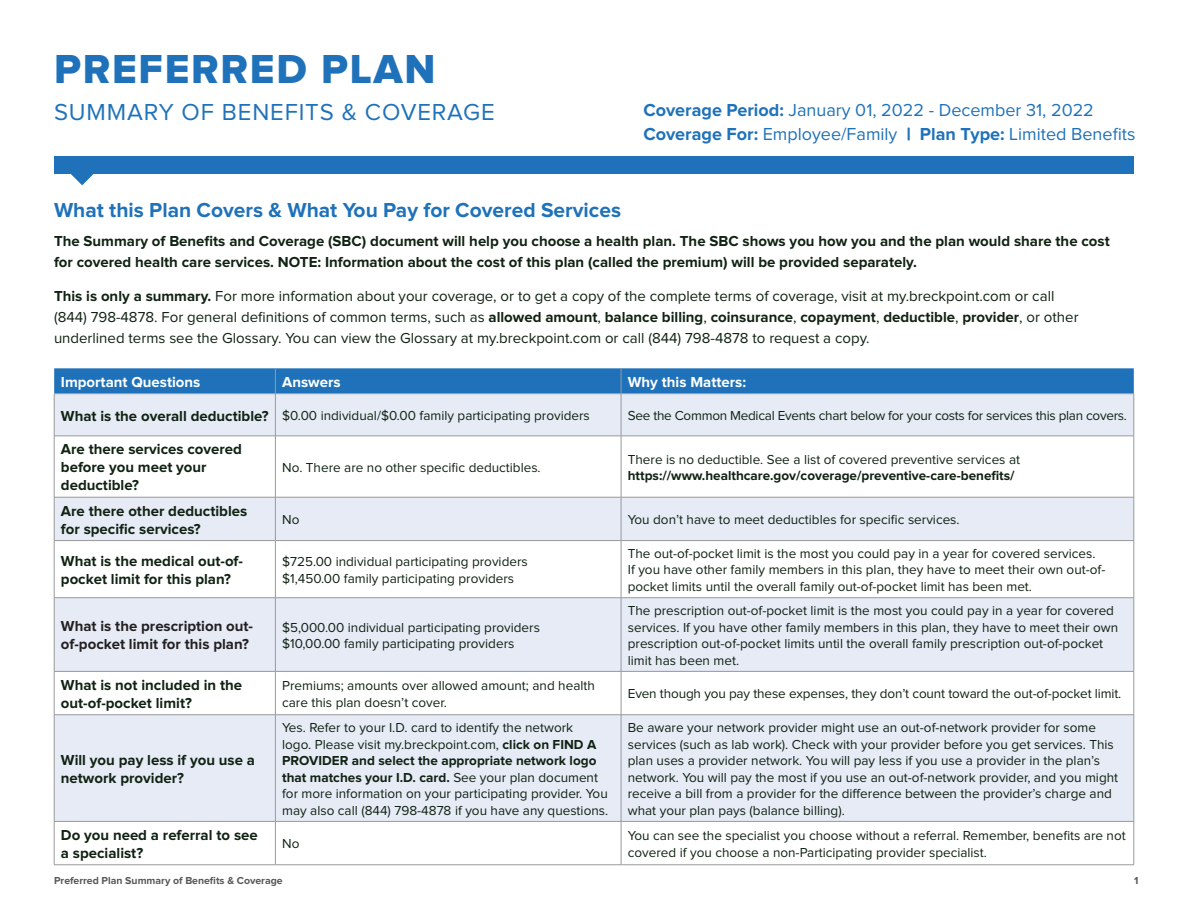
<style>
.page{position:relative;width:1188px;height:918px;background:#fff}
.page>*{position:absolute;margin:0;border:0;box-sizing:border-box;transform-origin:0 0}
.t1{font:42px "Proxima Nova Extrabld";letter-spacing:.04em;color:#1f72ba}
.t2{font:24px "Proxima Nova";letter-spacing:.035em;color:#1f72ba}
.t3{font:700 21px "Proxima Nova";color:#1f72ba}
.t4{font:18px "Proxima Nova";color:#1f72ba}
.t5{font:700 15px/18px "Proxima Nova";color:#102212}
.t6{font:15px/21px "Proxima Nova";color:#102212}
.t7{font:700 15px/18px "Proxima Nova";color:#231f20}
.t8{font:700 15px "Proxima Nova";color:#fff}
.t9{font:13.5px/16.5px "Proxima Nova";color:#102212}
.t10{font:700 13.5px/16.5px "Proxima Nova";color:#102212}
.t11{font:13.5px "Proxima Nova";letter-spacing:-.02em;color:#102212}
.t12{font:700 10.5px "Proxima Nova";color:#57585a}
.s1{font-weight:700}
.s2{font-weight:900}
.s3{font-weight:400}
</style>
<div class="page">
<div style="left:54px;top:157px;width:1080px;height:17px;background:#1f72ba"></div>
<svg style="left:71px;top:174px;width:23px;height:11px"></svg>
<svg style="left:55px;top:394px;width:1079px;height:427px;fill:#e6ebf6"></svg>
<div style="left:54px;top:368px;width:1080px;height:25px;background:#1f72ba"></div>
<hr style="left:54px;top:393px;width:221px;height:1px;background:#98999a">
<hr style="left:54px;top:394px;width:1px;height:42px;background:#98999a">
<hr style="left:275px;top:393px;width:346px;height:1px;background:#98999a">
<hr style="left:275px;top:394px;width:1px;height:42px;background:#98999a">
<hr style="left:621px;top:393px;width:513px;height:1px;background:#98999a">
<hr style="left:621px;top:394px;width:1px;height:42px;background:#98999a">
<hr style="left:1134px;top:394px;width:1px;height:42px;background:#98999a">
<hr style="left:54px;top:436px;width:221px;height:1px;background:#98999a">
<hr style="left:54px;top:436px;width:1px;height:61px;background:#98999a">
<hr style="left:275px;top:436px;width:346px;height:1px;background:#98999a">
<hr style="left:275px;top:436px;width:1px;height:61px;background:#98999a">
<hr style="left:621px;top:436px;width:513px;height:1px;background:#98999a">
<hr style="left:621px;top:436px;width:1px;height:61px;background:#98999a">
<hr style="left:1134px;top:436px;width:1px;height:61px;background:#98999a">
<hr style="left:54px;top:497px;width:221px;height:1px;background:#98999a">
<hr style="left:54px;top:497px;width:1px;height:43px;background:#98999a">
<hr style="left:275px;top:497px;width:346px;height:1px;background:#98999a">
<hr style="left:275px;top:497px;width:1px;height:43px;background:#98999a">
<hr style="left:621px;top:497px;width:513px;height:1px;background:#98999a">
<hr style="left:621px;top:497px;width:1px;height:43px;background:#98999a">
<hr style="left:1134px;top:497px;width:1px;height:43px;background:#98999a">
<hr style="left:54px;top:540px;width:221px;height:1px;background:#98999a">
<hr style="left:54px;top:541px;width:1px;height:57px;background:#98999a">
<hr style="left:275px;top:540px;width:346px;height:1px;background:#98999a">
<hr style="left:275px;top:541px;width:1px;height:57px;background:#98999a">
<hr style="left:621px;top:540px;width:513px;height:1px;background:#98999a">
<hr style="left:621px;top:541px;width:1px;height:57px;background:#98999a">
<hr style="left:1134px;top:541px;width:1px;height:57px;background:#98999a">
<hr style="left:54px;top:597px;width:221px;height:1px;background:#98999a">
<hr style="left:54px;top:598px;width:1px;height:73px;background:#98999a">
<hr style="left:275px;top:597px;width:346px;height:1px;background:#98999a">
<hr style="left:275px;top:598px;width:1px;height:73px;background:#98999a">
<hr style="left:621px;top:597px;width:513px;height:1px;background:#98999a">
<hr style="left:621px;top:598px;width:1px;height:73px;background:#98999a">
<hr style="left:1134px;top:598px;width:1px;height:73px;background:#98999a">
<hr style="left:54px;top:671px;width:221px;height:1px;background:#98999a">
<hr style="left:54px;top:672px;width:1px;height:43px;background:#98999a">
<hr style="left:275px;top:671px;width:346px;height:1px;background:#98999a">
<hr style="left:275px;top:672px;width:1px;height:43px;background:#98999a">
<hr style="left:621px;top:671px;width:513px;height:1px;background:#98999a">
<hr style="left:621px;top:672px;width:1px;height:43px;background:#98999a">
<hr style="left:1134px;top:672px;width:1px;height:43px;background:#98999a">
<hr style="left:54px;top:714px;width:221px;height:1px;background:#98999a">
<hr style="left:54px;top:715px;width:1px;height:106px;background:#98999a">
<hr style="left:275px;top:714px;width:346px;height:1px;background:#98999a">
<hr style="left:275px;top:715px;width:1px;height:106px;background:#98999a">
<hr style="left:621px;top:714px;width:513px;height:1px;background:#98999a">
<hr style="left:621px;top:715px;width:1px;height:106px;background:#98999a">
<hr style="left:1134px;top:715px;width:1px;height:106px;background:#98999a">
<hr style="left:54px;top:821px;width:221px;height:1px;background:#98999a">
<hr style="left:54px;top:822px;width:1px;height:43px;background:#98999a">
<hr style="left:275px;top:821px;width:346px;height:1px;background:#98999a">
<hr style="left:275px;top:822px;width:1px;height:43px;background:#98999a">
<hr style="left:621px;top:821px;width:513px;height:1px;background:#98999a">
<hr style="left:621px;top:822px;width:1px;height:43px;background:#98999a">
<hr style="left:1134px;top:822px;width:1px;height:43px;background:#98999a">
<hr style="left:54px;top:865px;width:221px;height:1px;background:#98999a">
<hr style="left:275px;top:865px;width:346px;height:1px;background:#98999a">
<hr style="left:621px;top:865px;width:513px;height:1px;background:#98999a">
<p class="t1" style="left:54px;top:49px;width:383px">PREFERRED PLAN</p>
<p class="t2" style="left:54px;top:101px;width:442px">SUMMARY OF BENEFITS &amp; COVERAGE</p>
<p class="t4" style="left:643px;top:101px;width:452px"><span class="s1">Coverage Period:</span> January 01, 2022 - December 31, 2022</p>
<p class="t4" style="left:643px;top:126px;width:494px"><span class="s1">Coverage For:</span> Employee/Family <span class="s2">|</span> <span class="s1">Plan Type:</span> Limited Benefits</p>
<p class="t3" style="left:54px;top:201px;width:569px">What this Plan Covers &amp; What You Pay for Covered Services</p>
<p class="t5" style="left:54px;top:231px;width:1057px;line-height:21px">The Summary of Benefits and Coverage (SBC) document will help you choose a health plan. The SBC shows you how you and the plan would share the cost for covered health care services. NOTE: Information about the cost of this plan (called the premium) will be provided separately.</p>
<p class="t6" style="left:54px;top:286px;width:1026px"><span class="s1">This is only a summary.</span> For more information about your coverage, or to get a copy of the complete terms of coverage, visit at my.breckpoint.com or call (844) 798-4878. For general definitions of common terms, such as <span class="s1">allowed amount</span>, <span class="s1">balance billing</span>, <span class="s1">coinsurance</span>, <span class="s1">copayment</span>, <span class="s1">deductible</span>, <span class="s1">provider</span>, or other underlined terms see the Glossary. You can view the Glossary at my.breckpoint.com or call (844) 798-4878 to request a copy.</p>
<p class="t8" style="left:61px;top:375px;width:141px">Important Questions</p>
<p class="t8" style="left:282px;top:375px;width:60px">Answers</p>
<p class="t8" style="left:628px;top:375px;width:120px">Why this Matters:</p>
<p class="t5" style="left:61px;top:407px;width:209px">What is the overall deductible?</p>
<p class="t9" style="left:282px;top:408px;width:309px">$0.00 individual/$0.00 family participating providers</p>
<p class="t11" style="left:628px;top:409px;width:501px">See the Common Medical Events chart below for your costs for services this plan covers.</p>
<p class="t5" style="left:61px;top:441px;width:183px">Are there services covered before you meet your deductible?</p>
<p class="t9" style="left:282px;top:460px;width:260px">No. There are no other specific deductibles.</p>
<p class="t10" style="left:628px;top:451px;width:394px"><span class="s3">There is no deductible. See a list of covered preventive services at </span>https://www.healthcare.gov/coverage/preventive-care-benefits/</p>
<p class="t5" style="left:61px;top:502px;width:188px">Are there other deductibles for specific services?</p>
<p class="t9" style="left:282px;top:512px;width:19px">No</p>
<p class="t9" style="left:628px;top:512px;width:333px">You don’t have to meet deductibles for specific services.</p>
<p class="t5" style="left:61px;top:553px;width:184px">What is the medical out-of&shy;pocket limit for this plan?</p>
<p class="t9" style="left:282px;top:554px;width:247px">$725.00 individual participating providers</p>
<p class="t9" style="left:628px;top:546px;width:479px">The out-of-pocket limit is the most you could pay in a year for covered services.<br>If you have other family members in this plan, they have to meet their own out-of&shy;pocket limits until the overall family out-of-pocket limit has been met.</p>
<p class="t9" style="left:282px;top:571px;width:234px">$1,450.00 family participating providers</p>
<p class="t7" style="left:61px;top:618px;width:194px">What is the prescription out&shy;of-pocket limit for this plan?</p>
<p class="t9" style="left:282px;top:619px;width:259px">$5,000.00 individual participating providers</p>
<p class="t9" style="left:282px;top:636px;width:234px">$10,00.00 family participating providers</p>
<p class="t9" style="left:628px;top:603px;width:492px">The prescription out-of-pocket limit is the most you could pay in a year for covered services. If you have other family members in this plan, they have to meet their own prescription out-of-pocket limits until the overall family prescription out-of-pocket limit has been met.</p>
<p class="t5" style="left:61px;top:677px;width:183px">What is not included in the out-of-pocket limit?</p>
<p class="t9" style="left:282px;top:678px;width:314px">Premiums; amounts over allowed amount; and health care this plan doesn’t cover.</p>
<p class="t9" style="left:628px;top:686px;width:495px">Even though you pay these expenses, they don’t count toward the out-of-pocket limit.</p>
<p class="t5" style="left:61px;top:752px;width:196px">Will you pay less if you use a network provider?</p>
<p class="t9" style="left:282px;top:720px;width:328px">Yes. Refer to your I.D. card to identify the network<br>logo. Please visit my.breckpoint.com, <span class="s1">click on FIND A PROVIDER and select the appropriate network logo that matches your I.D. card.</span> See your plan document for more information on your participating provider. You may also call (844) 798-4878 if you have any questions.</p>
<p class="t9" style="left:628px;top:720px;width:492px">Be aware your network provider might use an out-of-network provider for some services (such as lab work). Check with your provider before you get services. This plan uses a provider network. You will pay less if you use a provider in the plan’s network. You will pay the most if you use an out-of-network provider, and you might receive a bill from a provider for the difference between the provider’s charge and what your plan pays (balance billing).</p>
<p class="t5" style="left:61px;top:827px;width:198px">Do you need a referral to see a specialist?</p>
<p class="t9" style="left:282px;top:836px;width:19px">No</p>
<p class="t9" style="left:628px;top:828px;width:499px">You can see the specialist you choose without a referral. Remember, benefits are not covered if you choose a non-Participating provider specialist.</p>
<p class="t12" style="left:54px;top:876px;width:230px">Preferred Plan Summary of Benefits &amp; Coverage</p>
<p class="t12" style="left:1134px;top:876px;width:6px">1</p>
</div>
